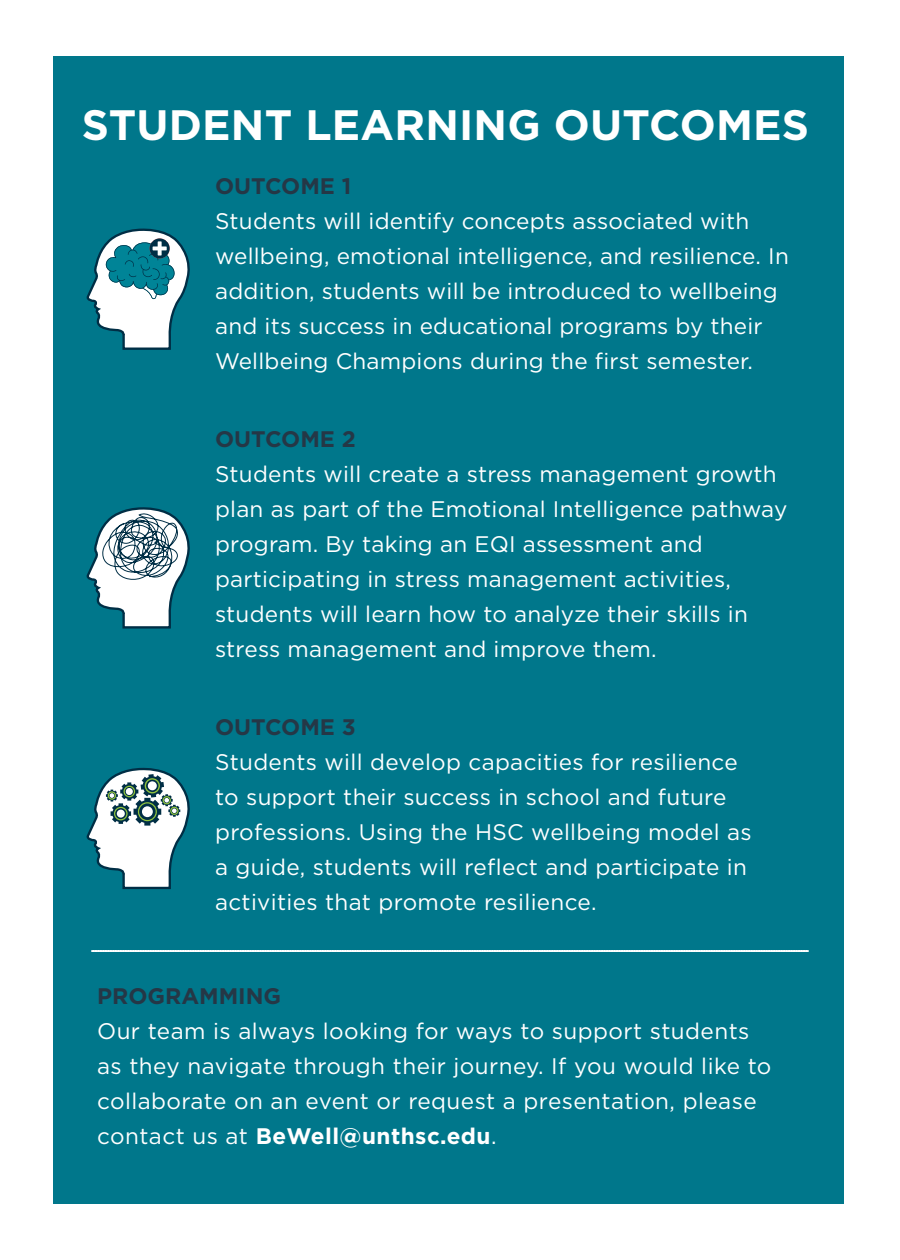
<style>
.page{position:relative;width:900px;height:1260px;background:#fff}
.page>*{position:absolute;margin:0;border:0;box-sizing:border-box;transform-origin:0 0}
.t1{font:700 42.5px "Gotham";letter-spacing:.005em;color:#fff}
.t2{font:22.5px/35px "Gotham";letter-spacing:.01em;color:#fff}
.t3{font:700 22.5px "Gotham";color:#253746}
.s1{font-weight:700}
</style>
<div class="page">
<div style="left:54px;top:56px;width:790px;height:1148px;background:#00778b"></div>
<svg style="left:86px;top:229px;width:104px;height:121px"></svg>
<svg style="left:86px;top:508px;width:104px;height:121px"></svg>
<svg style="left:86px;top:768px;width:104px;height:121px"></svg>
<svg style="left:91px;top:950px;width:718px;height:2px"></svg>
<h1 class="t1" style="left:82px;top:97px;width:729px">STUDENT LEARNING OUTCOMES</h1>
<p class="t3" style="left:215px;top:172px;width:138px">OUTCOME 1</p>
<p class="t2" style="left:215px;top:204px;width:575px">Students will identify concepts associated with wellbeing, emotional intelligence, and resilience. In addition, students will be introduced to wellbeing and its success in educational programs by their Wellbeing Champions during the first semester.</p>
<p class="t3" style="left:215px;top:424px;width:142px">OUTCOME 2</p>
<p class="t2" style="left:215px;top:456px;width:574px">Students will create a stress management growth plan as part of the Emotional Intelligence pathway program. By taking an EQI assessment and participating in stress management activities, students will learn how to analyze their skills in stress management and improve them.</p>
<p class="t3" style="left:215px;top:712px;width:142px">OUTCOME 3</p>
<p class="t2" style="left:215px;top:744px;width:538px">Students will develop capacities for resilience to support their success in school and future professions. Using the HSC wellbeing model as a guide, students will reflect and participate in activities that promote resilience.</p>
<p class="t3" style="left:97px;top:982px;width:186px">PROGRAMMING</p>
<p class="t2" style="left:97px;top:1014px;width:676px">Our team is always looking for ways to support students as they navigate through their journey. If you would like to collaborate on an event or request a presentation, please contact us at <span class="s1">BeWell@unthsc.edu</span>.</p>
</div>
